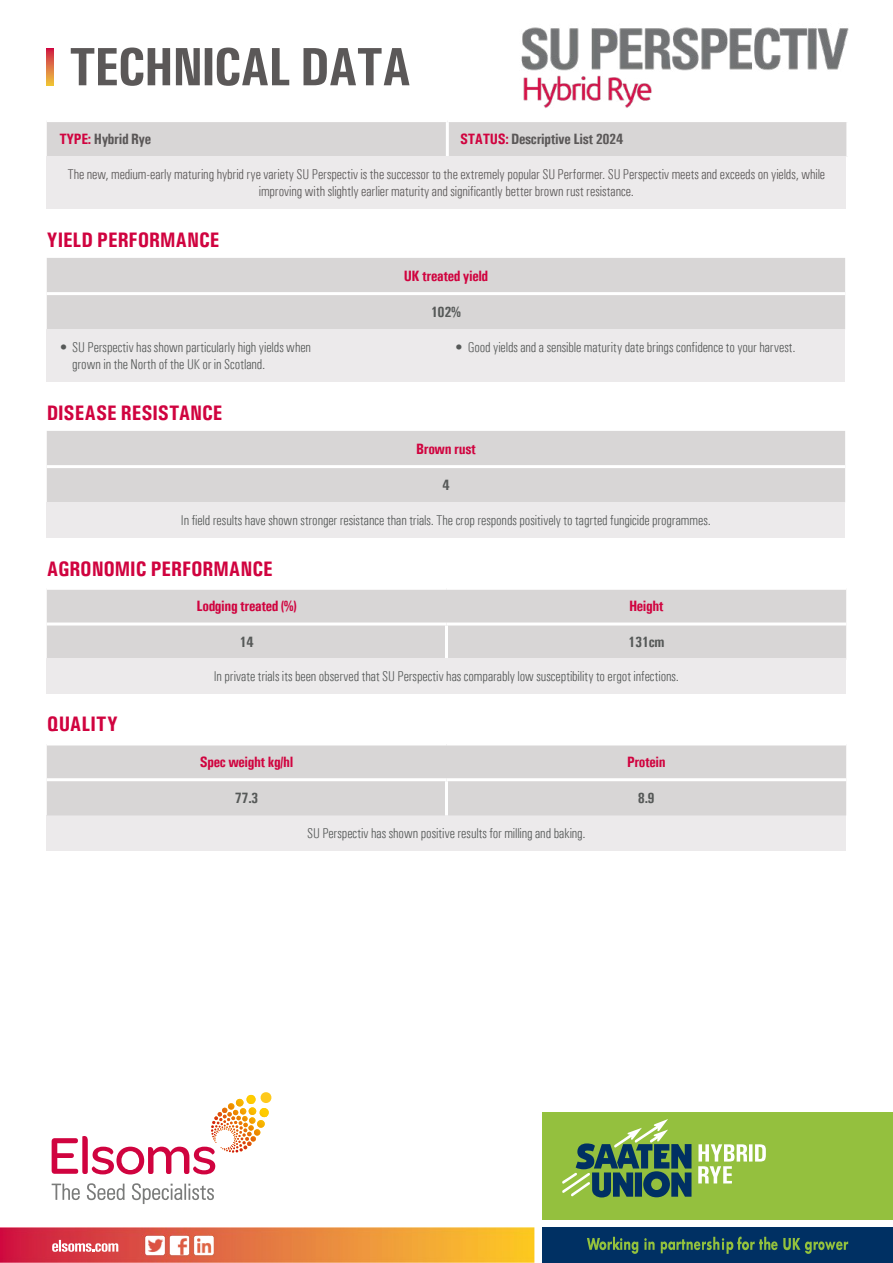
<style>
.page{position:relative;width:893px;height:1263px;background:#fff}
.page>*{position:absolute;margin:0;border:0;box-sizing:border-box;transform-origin:0 0}
.t1{font:700 condensed 54px "Univers";letter-spacing:-.03em;color:#5b5858}
.t2{font:700 condensed 21px "Univers";letter-spacing:-.005em;color:#d0033f}
.t3{font:700 condensed 15px "Univers";letter-spacing:-.025em;color:#d0033f}
.t4{font:700 condensed 15px "Univers";letter-spacing:-.025em;color:#5b5858}
.t5{font:700 condensed 15px "Univers";letter-spacing:-.025em;color:#565958}
.t6{font:300 condensed 14.25px/17.1px "Univers";letter-spacing:-.005em;color:#565958}
.t7{font:300 condensed 14.25px/17.1px "Univers";letter-spacing:-.005em;color:#5b5858;text-align:center}
.s1{color:#d0033f}
</style>
<div class="page">
<svg style="left:47px;top:48px;width:7px;height:37px"></svg>
<div style="left:47px;top:590px;width:799px;height:68px;background:#d8d6d6"></div>
<hr style="left:445px;top:625px;width:3px;height:33px;background:#fff">
<hr style="left:446px;top:622px;width:400px;height:3px;background:#fff">
<hr style="left:47px;top:622px;width:399px;height:3px;background:#fff">
<div style="left:47px;top:431px;width:798px;height:71px;background:#d8d6d6"></div>
<hr style="left:47px;top:465px;width:798px;height:3px;background:#fff">
<div style="left:47px;top:122px;width:799px;height:34px;background:#d8d6d6"></div>
<hr style="left:446px;top:122px;width:3px;height:34px;background:#fff">
<div style="left:47px;top:156px;width:799px;height:53px;background:#eceaeb"></div>
<div style="left:47px;top:815px;width:799px;height:36px;background:#eceaeb"></div>
<div style="left:47px;top:745px;width:799px;height:70px;background:#d8d6d6"></div>
<hr style="left:47px;top:778px;width:399px;height:3px;background:#fff">
<hr style="left:446px;top:778px;width:400px;height:3px;background:#fff">
<hr style="left:445px;top:781px;width:3px;height:34px;background:#fff">
<div style="left:47px;top:658px;width:799px;height:35px;background:#eceaeb"></div>
<div style="left:47px;top:502px;width:798px;height:36px;background:#eceaeb"></div>
<div style="left:47px;top:258px;width:798px;height:71px;background:#d8d6d6"></div>
<hr style="left:47px;top:292px;width:798px;height:3px;background:#fff">
<div style="left:47px;top:329px;width:798px;height:53px;background:#eceaeb"></div>
<img style="left:521px;top:27px;width:328px;height:81px">
<div style="left:542px;top:1112px;width:188px;height:108px;background:#94c23d"></div>
<div style="left:542px;top:1227px;width:351px;height:36px;background:#003063"></div>
<img style="left:0;top:1227px;width:534px;height:36px">
<svg style="left:52px;top:1183px;width:28px;height:17px"></svg>
<svg style="left:87px;top:1183px;width:38px;height:17px"></svg>
<svg style="left:132px;top:1183px;width:82px;height:21px"></svg>
<svg style="left:52px;top:1092px;width:220px;height:82px"></svg>
<svg style="left:52px;top:1240px;width:66px;height:12px"></svg>
<img style="left:146px;top:1236px;width:19px;height:19px">
<img style="left:170px;top:1236px;width:19px;height:19px">
<img style="left:194px;top:1236px;width:19px;height:19px">
<svg style="left:587px;top:1237px;width:51px;height:17px"></svg>
<svg style="left:644px;top:1238px;width:11px;height:12px"></svg>
<svg style="left:661px;top:1236px;width:187px;height:18px"></svg>
<div style="left:543px;top:1113px;width:350px;height:106px;background:#94c03e"></div>
<svg style="left:698px;top:1144px;width:68px;height:39px"></svg>
<svg style="left:562px;top:1119px;width:129px;height:78px"></svg>
<h1 class="t1" style="left:69px;top:34px;width:344px">TECHNICAL DATA</h1>
<p class="t4" style="left:60px;top:129px;width:93px"><span class="s1">TYPE:</span> Hybrid Rye</p>
<p class="t4" style="left:460px;top:129px;width:165px"><span class="s1">STATUS:</span> Descriptive List 2024</p>
<p class="t7" style="left:68px;top:166px;width:759px">The new, medium-early maturing hybrid rye variety SU Perspectiv is the successor to the extremely popular SU Performer. SU Perspectiv meets and exceeds on yields, while improving with slightly earlier maturity and significantly better brown rust resistance.</p>
<h2 class="t2" style="left:47px;top:227px;width:174px">YIELD PERFORMANCE</h2>
<p class="t3" style="left:404px;top:267px;width:86px">UK treated yield</p>
<p class="t5" style="left:431px;top:302px;width:32px">102%</p>
<p class="t6" style="left:72px;top:339px;width:240px;text-indent:-13px">• SU Perspectiv has shown particularly high yields when grown in the North of the UK or in Scotland.</p>
<p class="t6" style="left:455px;top:339px;width:342px">• Good yields and a sensible maturity date brings confidence to your harvest.</p>
<h2 class="t2" style="left:47px;top:400px;width:177px">DISEASE RESISTANCE</h2>
<p class="t3" style="left:416px;top:440px;width:61px">Brown rust</p>
<p class="t5" style="left:442px;top:475px;width:9px">4</p>
<p class="t6" style="left:181px;top:512px;width:531px">In field results have shown stronger resistance than trials. The crop responds positively to tagrted fungicide programmes.</p>
<h2 class="t2" style="left:47px;top:556px;width:228px">AGRONOMIC PERFORMANCE</h2>
<p class="t3" style="left:196px;top:597px;width:102px">Lodging treated (%)</p>
<p class="t3" style="left:629px;top:597px;width:36px">Height</p>
<p class="t5" style="left:240px;top:633px;width:15px">14</p>
<p class="t5" style="left:628px;top:633px;width:38px">131cm</p>
<h2 class="t2" style="left:47px;top:711px;width:73px">QUALITY</h2>
<p class="t6" style="left:214px;top:667px;width:467px">In private trials its been observed that SU Perspectiv has comparably low susceptibility to ergot infections.</p>
<p class="t3" style="left:200px;top:753px;width:95px">Spec weight kg/hl</p>
<p class="t3" style="left:627px;top:753px;width:40px">Protein</p>
<p class="t5" style="left:235px;top:788px;width:25px">77.3</p>
<p class="t5" style="left:638px;top:788px;width:18px">8.9</p>
<p class="t6" style="left:307px;top:825px;width:280px">SU Perspectiv has shown positive results for milling and baking.</p>
</div>
